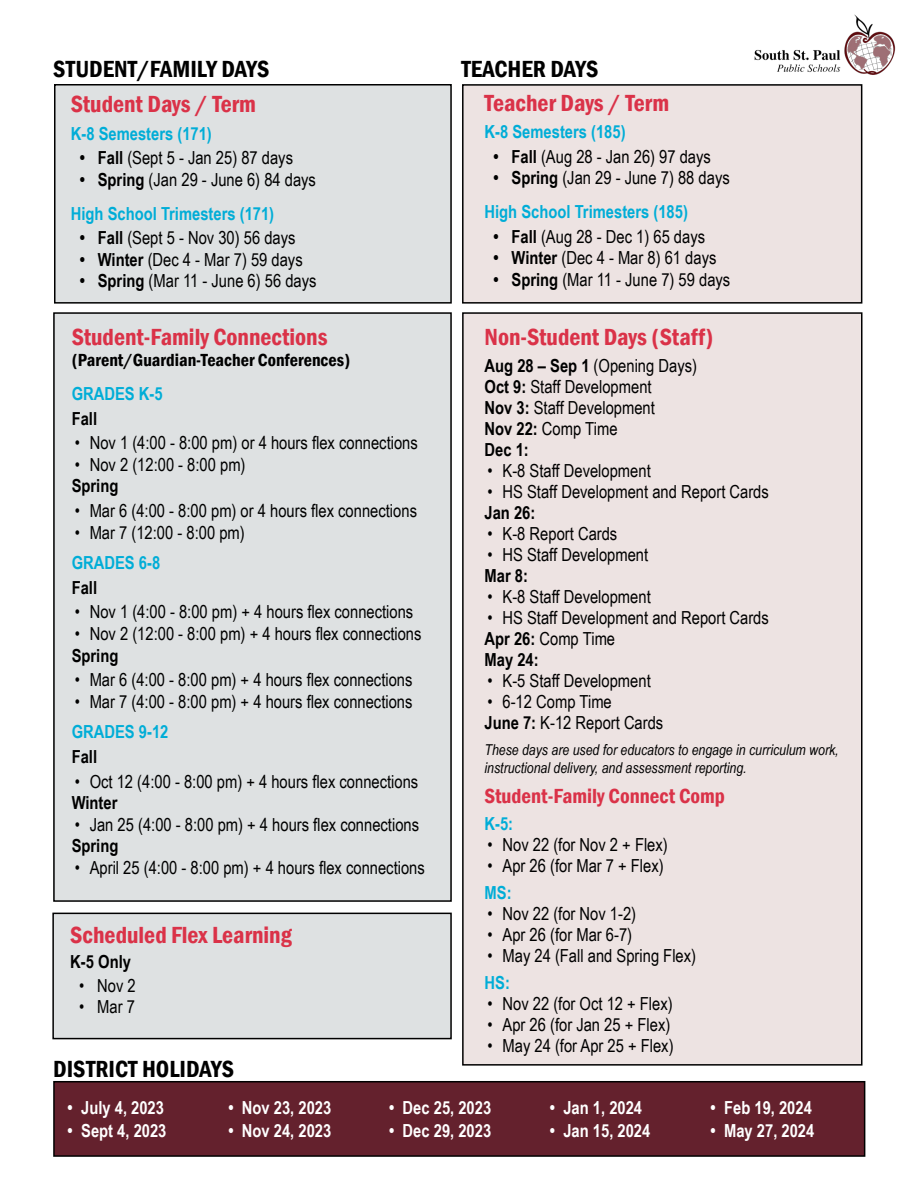
<style>
.page{position:relative;width:918px;height:1188px;background:#fff}
.page>*{position:absolute;margin:0;border:0;box-sizing:border-box;transform-origin:0 0}
.t1{font:600 condensed 24px "Franklin Gothic";color:#da3248}
.t2{font:600 condensed 24px "Franklin Gothic";color:#000}
.t3{font:600 condensed 21px "Franklin Gothic";color:#da3248}
.t4{font:18px/21px "Arial Narrow";color:#000}
.t5{font:700 18px/33.6px "Arial Narrow";color:#00add7}
.t6{font:700 18px "Arial Narrow";color:#fff}
.t7{font:700 18px "Arial Narrow";color:#000}
.t8{font:600 condensed 18px "Franklin Gothic";color:#000}
.t9{font:italic 15px/18px "Arial Narrow";color:#000}
.s1{font-weight:700}
.s2{color:#000}
.s3{font-weight:400;color:#000}
</style>
<div class="page">
<div style="left:463px;top:85px;width:399px;height:218px;background:#ede3e2"></div>
<div style="left:462px;top:84px;width:400px;height:220px;border:2px solid #000"></div>
<div style="left:463px;top:313px;width:399px;height:752px;background:#ede3e2"></div>
<div style="left:462px;top:312px;width:400px;height:754px;border:2px solid #000"></div>
<div style="left:54px;top:1082px;width:811px;height:74px;background:#64212d"></div>
<div style="left:53px;top:1081px;width:812px;height:76px;border:2px solid #000"></div>
<div style="left:53px;top:913px;width:398px;height:126px;background:#dee1e2"></div>
<div style="left:52px;top:913px;width:400px;height:126px;border:2px solid #000"></div>
<div style="left:54px;top:313px;width:397px;height:588px;background:#dee1e2"></div>
<div style="left:53px;top:312px;width:399px;height:590px;border:2px solid #000"></div>
<div style="left:55px;top:85px;width:396px;height:218px;background:#dee1e2"></div>
<div style="left:54px;top:84px;width:398px;height:220px;border:2px solid #000"></div>
<img style="left:754px;top:14px;width:142px;height:61px">
<h1 class="t2" style="left:53px;top:53px;width:218px">STUDENT/FAMILY DAYS</h1>
<h1 class="t2" style="left:462px;top:53px;width:138px">TEACHER DAYS</h1>
<h1 class="t1" style="left:71px;top:88px;width:187px">Student Days / Term</h1>
<p class="t5" style="left:71px;top:116px;width:143px">K-8 Semesters (171)</p>
<p class="t4" style="left:80px;top:147px;width:215px"><span class="s1">• Fall</span> (Sept 5 - Jan 25) 87 days</p>
<p class="t5" style="left:71px;top:162px;width:247px;text-indent:9px"><span class="s2">• Spring</span> <span class="s3">(Jan 29 - June 6) 84 days<br></span>High School Trimesters (171)</p>
<p class="t4" style="left:80px;top:227px;width:217px"><span class="s1">• Fall</span> (Sept 5 - Nov 30) 56 days</p>
<p class="t4" style="left:80px;top:248px;width:224px"><span class="s1">• Winter</span> (Dec 4 - Mar 7) 59 days</p>
<p class="t4" style="left:80px;top:270px;width:238px"><span class="s1">• Spring</span> (Mar 11 - June 6) 56 days</p>
<h1 class="t1" style="left:72px;top:321px;width:257px">Student-Family Connections</h1>
<p class="t8" style="left:72px;top:348px;width:280px">(Parent/Guardian-Teacher Conferences)</p>
<p class="t5" style="left:72px;top:376px;width:93px">GRADES K-5</p>
<p class="t7" style="left:72px;top:405px;width:27px">Fall</p>
<p class="t4" style="left:75px;top:432px;width:345px">• Nov 1 (4:00 - 8:00 pm) or 4 hours flex connections</p>
<p class="t4" style="left:75px;top:453px;width:172px">• Nov 2 (12:00 - 8:00 pm)</p>
<p class="t7" style="left:72px;top:472px;width:48px">Spring</p>
<p class="t4" style="left:75px;top:499px;width:344px">• Mar 6 (4:00 - 8:00 pm) or 4 hours flex connections</p>
<p class="t4" style="left:75px;top:521px;width:172px">• Mar 7 (12:00 - 8:00 pm)</p>
<p class="t5" style="left:72px;top:545px;width:90px">GRADES 6-8</p>
<p class="t7" style="left:72px;top:574px;width:27px">Fall</p>
<p class="t4" style="left:75px;top:601px;width:340px">• Nov 1 (4:00 - 8:00 pm) + 4 hours flex connections</p>
<p class="t4" style="left:75px;top:622px;width:348px">• Nov 2 (12:00 - 8:00 pm) + 4 hours flex connections</p>
<p class="t7" style="left:72px;top:642px;width:48px">Spring</p>
<p class="t4" style="left:75px;top:669px;width:339px">• Mar 6 (4:00 - 8:00 pm) + 4 hours flex connections</p>
<p class="t4" style="left:75px;top:690px;width:339px">• Mar 7 (4:00 - 8:00 pm) + 4 hours flex connections</p>
<p class="t5" style="left:72px;top:714px;width:98px">GRADES 9-12</p>
<p class="t7" style="left:72px;top:743px;width:27px">Fall</p>
<p class="t4" style="left:75px;top:770px;width:345px">• Oct 12 (4:00 - 8:00 pm) + 4 hours flex connections</p>
<p class="t7" style="left:72px;top:789px;width:47px">Winter</p>
<p class="t4" style="left:75px;top:813px;width:346px">• Jan 25 (4:00 - 8:00 pm) + 4 hours flex connections</p>
<p class="t7" style="left:72px;top:832px;width:48px">Spring</p>
<p class="t4" style="left:75px;top:856px;width:352px">• April 25 (4:00 - 8:00 pm) + 4 hours flex connections</p>
<h1 class="t1" style="left:70px;top:919px;width:223px">Scheduled Flex Learning</h1>
<p class="t7" style="left:70px;top:948px;width:62px">K-5 Only</p>
<p class="t4" style="left:79px;top:974px;width:58px">• Nov 2</p>
<p class="t4" style="left:79px;top:995px;width:57px">• Mar 7</p>
<h1 class="t2" style="left:53px;top:1053px;width:182px">DISTRICT HOLIDAYS</h1>
<h1 class="t1" style="left:485px;top:87px;width:186px">Teacher Days / Term</h1>
<p class="t5" style="left:485px;top:114px;width:143px">K-8 Semesters (185)</p>
<p class="t4" style="left:494px;top:145px;width:219px"><span class="s1">• Fall</span> (Aug 28 - Jan 26) 97 days</p>
<p class="t5" style="left:485px;top:160px;width:247px;text-indent:9px"><span class="s2">• Spring</span> <span class="s3">(Jan 29 - June 7) 88 days<br></span>High School Trimesters (185)</p>
<p class="t4" style="left:494px;top:225px;width:213px"><span class="s1">• Fall</span> (Aug 28 - Dec 1) 65 days</p>
<p class="t4" style="left:494px;top:247px;width:224px"><span class="s1">• Winter</span> (Dec 4 - Mar 8) 61 days</p>
<p class="t4" style="left:494px;top:268px;width:238px"><span class="s1">• Spring</span> (Mar 11 - June 7) 59 days</p>
<h1 class="t1" style="left:485px;top:321px;width:230px">Non-Student Days (Staff)</h1>
<p class="t4" style="left:485px;top:354px;width:214px"><span class="s1">Aug 28 – Sep 1</span> (Opening Days)<br><span class="s1">Oct 9:</span> Staff Development<br><span class="s1">Nov 3:</span> Staff Development<br><span class="s1">Nov 22:</span> Comp Time<br><span class="s1">Dec 1:</span></p>
<p class="t4" style="left:488px;top:459px;width:165px">• K-8 Staff Development</p>
<p class="t4" style="left:488px;top:480px;width:283px">• HS Staff Development and Report Cards</p>
<p class="t7" style="left:485px;top:499px;width:52px">Jan 26:</p>
<p class="t4" style="left:488px;top:522px;width:131px">• K-8 Report Cards</p>
<p class="t4" style="left:488px;top:543px;width:162px">• HS Staff Development</p>
<p class="t7" style="left:485px;top:562px;width:45px">Mar 8:</p>
<p class="t4" style="left:488px;top:585px;width:165px">• K-8 Staff Development</p>
<p class="t4" style="left:485px;top:606px;width:286px">• HS Staff Development and Report Cards<br><span class="s1">Apr 26:</span> Comp Time<br><span class="s1">May 24:</span></p>
<p class="t4" style="left:488px;top:669px;width:165px">• K-5 Staff Development</p>
<p class="t4" style="left:485px;top:690px;width:180px;line-height:21.6px">• 6-12 Comp Time<br><span class="s1">June 7:</span> K-12 Report Cards</p>
<p class="t9" style="left:485px;top:740px;width:356px">These days are used for educators to engage in curriculum work, instructional delivery, and assessment reporting.</p>
<p class="t3" style="left:485px;top:782px;width:242px">Student-Family Connect Comp</p>
<p class="t5" style="left:485px;top:806px;width:30px">K-5:</p>
<p class="t4" style="left:488px;top:833px;width:182px">• Nov 22 (for Nov 2 + Flex)</p>
<p class="t4" style="left:488px;top:854px;width:178px">• Apr 26 (for Mar 7 + Flex)</p>
<p class="t5" style="left:485px;top:875px;width:29px">MS:</p>
<p class="t4" style="left:488px;top:902px;width:150px">• Nov 22 (for Nov 1-2)</p>
<p class="t4" style="left:488px;top:923px;width:146px">• Apr 26 (for Mar 6-7)</p>
<p class="t4" style="left:488px;top:944px;width:210px">• May 24 (Fall and Spring Flex)</p>
<p class="t5" style="left:485px;top:965px;width:27px">HS:</p>
<p class="t4" style="left:488px;top:992px;width:187px">• Nov 22 (for Oct 12 + Flex)</p>
<p class="t4" style="left:488px;top:1013px;width:184px">• Apr 26 (for Jan 25 + Flex)</p>
<p class="t4" style="left:488px;top:1034px;width:188px">• May 24 (for Apr 25 + Flex)</p>
<p class="t6" style="left:68px;top:1094px;width:98px">• July 4, 2023</p>
<p class="t6" style="left:68px;top:1117px;width:100px">• Sept 4, 2023</p>
<p class="t6" style="left:228px;top:1094px;width:104px">• Nov 23, 2023</p>
<p class="t6" style="left:228px;top:1117px;width:104px">• Nov 24, 2023</p>
<p class="t6" style="left:389px;top:1094px;width:104px">• Dec 25, 2023</p>
<p class="t6" style="left:389px;top:1117px;width:104px">• Dec 29, 2023</p>
<p class="t6" style="left:550px;top:1094px;width:94px">• Jan 1, 2024</p>
<p class="t6" style="left:550px;top:1117px;width:102px">• Jan 15, 2024</p>
<p class="t6" style="left:711px;top:1094px;width:103px">• Feb 19, 2024</p>
<p class="t6" style="left:711px;top:1117px;width:105px">• May 27, 2024</p>
</div>
